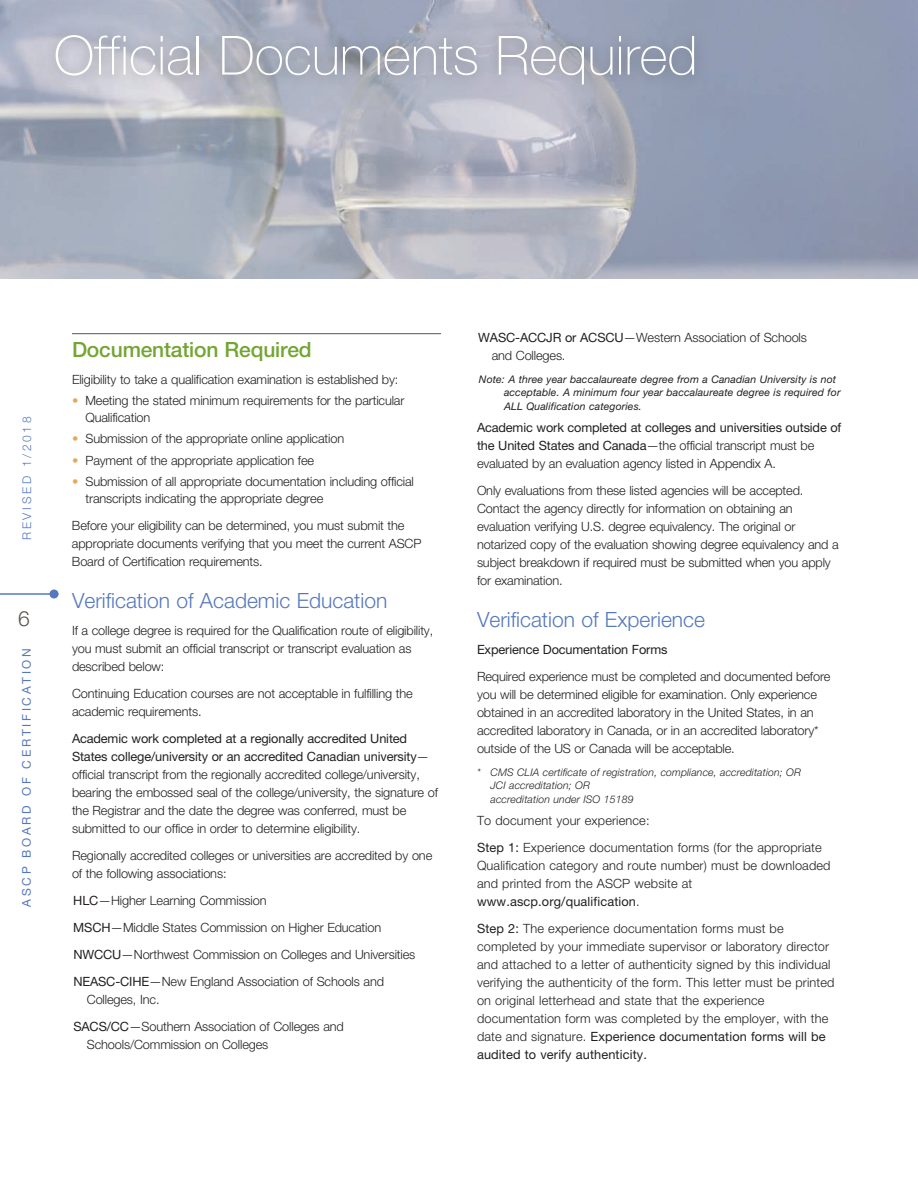
<style>
.page{position:relative;width:918px;height:1188px;background:#fff}
.page>*{position:absolute;margin:0;border:0;box-sizing:border-box;transform-origin:0 0}
.t1{font:100 54px "Helvetica Neue LT Std";color:#fff}
.t2{font:300 21px "Helvetica Neue LT Std";color:#5679bd}
.t3{font:500 21px "Helvetica Neue LT Std";letter-spacing:-.01em;color:#73a532}
.t4{font:300 21px "Helvetica Neue LT Std";color:#5d514e}
.t5{font:300 12.75px/18px "Helvetica Neue LT Std";letter-spacing:-.01em;color:#231f20}
.t6{font:300 12.75px/18px "Helvetica Neue LT Std";letter-spacing:.01em;color:#231f20}
.t7{font:12.75px/18px "Helvetica Neue LT Std";letter-spacing:-.01em;color:#231f20}
.t8{font:12px "Helvetica Neue LT Std";letter-spacing:.22em;color:#5679bd}
.t9{font:300 12px "Helvetica Neue LT Std";letter-spacing:.22em;color:#5679bd}
.t10{font:italic 10.5px/13.5px "Helvetica Neue LT Std";letter-spacing:.01em;color:#231f20}
.t11{font:italic 300 10.5px/13.5px "Helvetica Neue LT Std";letter-spacing:.01em;color:#231f20}
.s1{color:#e4aa59}
.s2{font-weight:400}
.s3{font-weight:300}
</style>
<div class="page">
<img style="left:0;top:0;width:918px;height:279px">
<img style="left:33px;top:14px;width:817px;height:154px">
<hr style="left:0;top:593px;width:58px;height:2px;background:#5679bd">
<div style="left:50px;top:590px;width:8px;height:8px;background:#5679bd;border-radius:50%"></div>
<hr style="left:72px;top:333px;width:369px;height:1px;background:#5d514e">
<h1 class="t1" style="left:54px;top:36px;width:645px">Official Documents Required</h1>
<p class="t9" style="left:23px;top:540px;width:125px;rotate:-90deg">REVISED 1/2018</p>
<h2 class="t4" style="left:18px;top:611px;width:13px">6</h2>
<p class="t8" style="left:22px;top:907px;width:260px;rotate:-90deg">ASCP BOARD OF CERTIFICATION</p>
<h2 class="t3" style="left:72px;top:342px;width:241px">Documentation Required</h2>
<p class="t5" style="left:72px;top:371px;width:328px">Eligibility to take a qualification examination is established by:</p>
<p class="t5" style="left:86px;top:393px;width:320px;line-height:17px;text-indent:-14px"><span class="s1">•</span> Meeting the stated minimum requirements for the particular<br>Qualification</p>
<p class="t5" style="left:72px;top:431px;width:274px"><span class="s1">•</span> Submission of the appropriate online application</p>
<p class="t5" style="left:72px;top:452px;width:244px"><span class="s1">•</span> Payment of the appropriate application fee</p>
<p class="t5" style="left:86px;top:474px;width:330px;line-height:17px;text-indent:-14px"><span class="s1">•</span> Submission of all appropriate documentation including official transcripts indicating the appropriate degree</p>
<p class="t5" style="left:72px;top:517px;width:351px">Before your eligibility can be determined, you must submit the appropriate documents verifying that you meet the current ASCP<br>Board of Certification requirements.</p>
<h2 class="t2" style="left:72px;top:593px;width:317px">Verification of Academic Education</h2>
<p class="t5" style="left:72px;top:622px;width:363px">If a college degree is required for the Qualification route of eligibility, you must submit an official transcript or transcript evaluation as described below:</p>
<p class="t5" style="left:72px;top:685px;width:342px">Continuing Education courses are not acceptable in fulfilling the academic requirements.</p>
<p class="t5" style="left:72px;top:731px;width:368px"><span class="s2">Academic work completed at a regionally accredited United States college/university or an accredited Canadian university</span>— official transcript from the regionally accredited college/university, bearing the embossed seal of the college/university, the signature of the Registrar and the date the degree was conferred, must be submitted to our office in order to determine eligibility.</p>
<p class="t5" style="left:72px;top:848px;width:362px">Regionally accredited colleges or universities are accredited by one of the following associations:</p>
<p class="t5" style="left:73px;top:888px;width:344px;line-height:27px"><span class="s2">HLC</span>—Higher Learning Commission<br><span class="s2">MSCH</span>—Middle States Commission on Higher Education <span class="s2">NWCCU</span>—Northwest Commission on Colleges and Universities <span class="s2">NEASC-CIHE</span>—New England Association of Schools and</p>
<p class="t5" style="left:73px;top:987px;width:272px;line-height:27px;text-indent:14px">Colleges, Inc.<br><span class="s2">SACS/CC</span>—Southern Association of Colleges and</p>
<p class="t5" style="left:87px;top:1037px;width:183px">Schools/Commission on Colleges</p>
<p class="t5" style="left:492px;top:330px;width:317px;text-indent:-13px"><span class="s2">WASC-ACCJR or ACSCU</span>—Western Association of Schools and Colleges.</p>
<p class="t10" style="left:504px;top:373px;width:338px;text-indent:-25px">Note: A three year baccalaureate degree from a Canadian University is not acceptable. A minimum four year baccalaureate degree is required for<br>ALL Qualification categories.</p>
<p class="t7" style="left:477px;top:420px;width:366px">Academic work completed at colleges and universities outside of the United States and Canada<span class="s3">—the official transcript must be evaluated by an evaluation agency listed in Appendix A.</span></p>
<p class="t5" style="left:477px;top:483px;width:363px">Only evaluations from these listed agencies will be accepted.<br>Contact the agency directly for information on obtaining an evaluation verifying U.S. degree equivalency. The original or notarized copy of the evaluation showing degree equivalency and a subject breakdown if required must be submitted when you apply for examination.</p>
<h2 class="t2" style="left:477px;top:612px;width:229px">Verification of Experience</h2>
<p class="t7" style="left:477px;top:642px;width:192px">Experience Documentation Forms</p>
<p class="t5" style="left:477px;top:669px;width:355px">Required experience must be completed and documented before you will be determined eligible for examination. Only experience obtained in an accredited laboratory in the United States, in an accredited laboratory in Canada, or in an accredited laboratory* outside of the US or Canada will be acceptable.</p>
<p class="t11" style="left:491px;top:766px;width:312px;text-indent:-14px">* CMS CLIA certificate of registration, compliance, accreditation; OR<br>JCI accreditation; OR<br>accreditation under ISO 15189</p>
<p class="t6" style="left:477px;top:809px;width:346px;line-height:27px">To document your experience:<br><span class="s2">Step 1:</span> Experience documentation forms (for the appropriate</p>
<p class="t6" style="left:477px;top:858px;width:355px">Qualification category and route number) must be downloaded and printed from the ASCP website at <span class="s2">www.ascp.org/qualification</span>.</p>
<p class="t6" style="left:477px;top:921px;width:359px"><span class="s2">Step 2:</span> The experience documentation forms must be completed by your immediate supervisor or laboratory director and attached to a letter of authenticity signed by this individual verifying the authenticity of the form. This letter must be printed on original letterhead and state that the experience documentation form was completed by the employer, with the date and signature. <span class="s2">Experience documentation forms will be audited to verify authenticity.</span></p>
</div>
